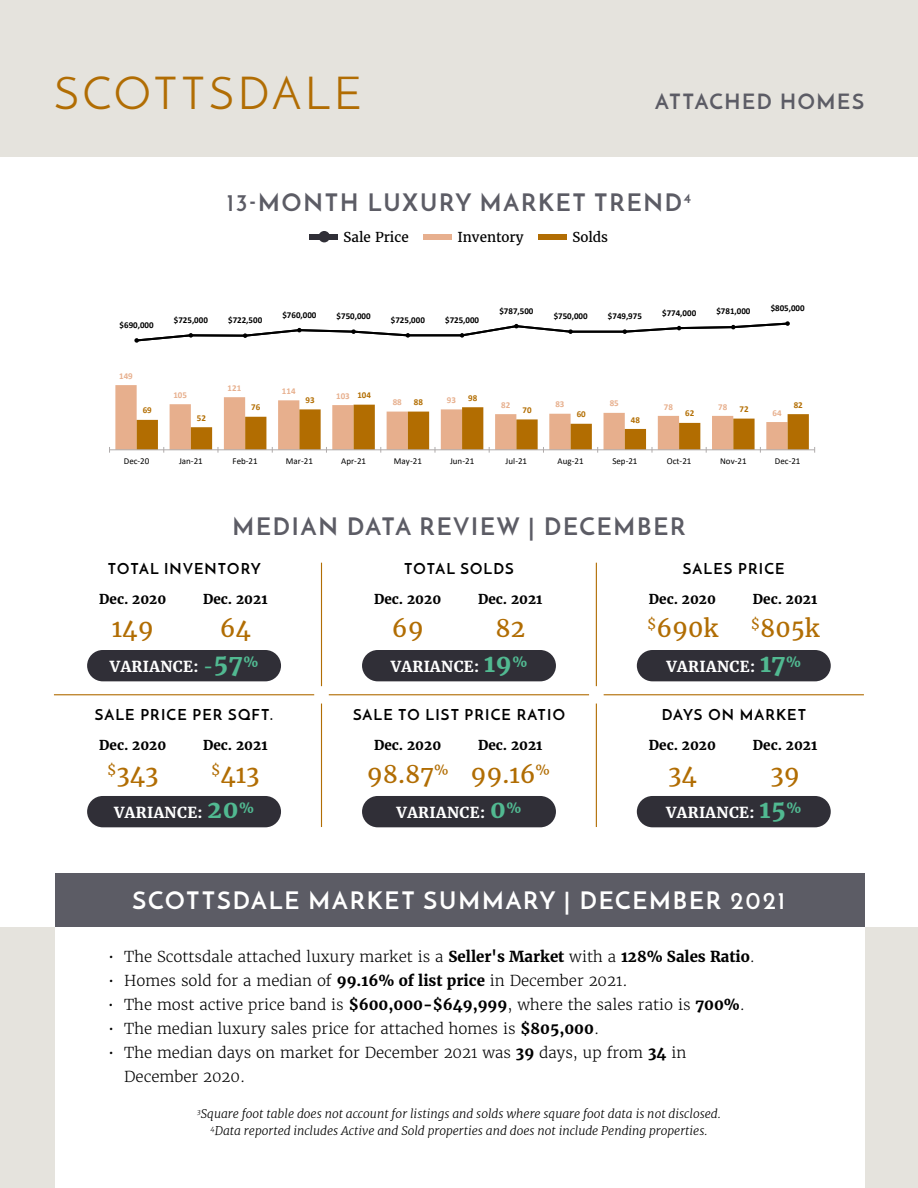
<style>
.page{position:relative;width:918px;height:1188px;background:#fff}
.page>*{position:absolute;margin:0;border:0;box-sizing:border-box;transform-origin:0 0}
.t1{font:45px "Josefin Sans";letter-spacing:.08em;color:#b16d03}
.t2{font:700 24px "Josefin Sans";letter-spacing:.08em;color:#5c5c65}
.t3{font:24px "Merriweather";color:#b16d03}
.t4{font:700 24px "Josefin Sans";letter-spacing:.08em;color:#fff}
.t5{font:700 21px "Josefin Sans";letter-spacing:.08em;color:#5c5c65}
.t6{font:300 15px/24px "Merriweather";color:#000}
.t7{font:700 15px "Josefin Sans";letter-spacing:.08em;color:#000}
.t8{font:700 15px "Merriweather";letter-spacing:.025em;color:#fff}
.t9{font:700 13.5px "Merriweather";color:#000}
.t10{font:13.5px "Merriweather";color:#000}
.t11{font:italic 300 12px/16.5px "Merriweather";color:#000;text-align:center}
.t12{font:700 9px "Calibri";color:#000}
.t13{font:9px "Calibri";color:#000}
.t14{font:700 9px "Calibri";color:#e7af8d}
.t15{font:700 9px "Calibri";color:#b26d01}
.s1{color:#51b991}
.s2{font-size:24px;color:#51b991}
.s3{font-weight:700}
</style>
<div class="page">
<div style="left:0;top:0;width:918px;height:158px;background:#e5e3dd"></div>
<div style="left:0;top:927px;width:918px;height:261px;background:#e5e3dd"></div>
<div style="left:55px;top:925px;width:810px;height:263px;background:#fff"></div>
<div style="left:55px;top:873px;width:810px;height:54px;background:#5c5c65"></div>
<svg style="left:115px;top:385px;width:260px;height:64px"></svg>
<hr style="left:110px;top:449px;width:705px;height:1px;background:#afabab">
<svg style="left:137px;top:405px;width:678px;height:48px"></svg>
<svg style="left:134px;top:321px;width:656px;height:22px"></svg>
<div style="left:539px;top:234px;width:28px;height:6px;background:#b16d03"></div>
<div style="left:310px;top:234px;width:28px;height:6px;background:#302f37"></div>
<div style="left:319px;top:231px;width:11px;height:11px;background:#302f37;border-radius:50%"></div>
<div style="left:424px;top:234px;width:28px;height:6px;background:#e7af8e"></div>
<hr style="left:54px;top:694px;width:260px;height:1px;background:#b16d03">
<hr style="left:321px;top:563px;width:1px;height:123px;background:#b16d03">
<hr style="left:321px;top:704px;width:1px;height:123px;background:#b16d03">
<hr style="left:596px;top:563px;width:1px;height:123px;background:#b16d03">
<hr style="left:596px;top:704px;width:1px;height:123px;background:#b16d03">
<hr style="left:329px;top:694px;width:260px;height:1px;background:#b16d03">
<hr style="left:604px;top:694px;width:260px;height:1px;background:#b16d03">
<div style="left:87px;top:650px;width:194px;height:31px;background:#302f37;border-radius:16px"></div>
<div style="left:362px;top:650px;width:194px;height:31px;background:#302f37;border-radius:16px"></div>
<div style="left:637px;top:650px;width:194px;height:31px;background:#302f37;border-radius:16px"></div>
<div style="left:637px;top:796px;width:194px;height:31px;background:#302f37;border-radius:16px"></div>
<div style="left:362px;top:796px;width:194px;height:31px;background:#302f37;border-radius:16px"></div>
<div style="left:87px;top:796px;width:194px;height:31px;background:#302f37;border-radius:16px"></div>
<h1 class="t1" style="left:54px;top:66px;width:309px">SCOTTSDALE</h1>
<h3 class="t5" style="left:655px;top:88px;width:210px">ATTACHED HOMES</h3>
<h2 class="t2" style="left:227px;top:188px;width:466px">13-MONTH LUXURY MARKET TREND<sup>4</sup></h2>
<p class="t10" style="left:343px;top:228px;width:67px">Sale Price</p>
<p class="t10" style="left:457px;top:228px;width:68px">Inventory</p>
<p class="t10" style="left:572px;top:228px;width:37px">Solds</p>
<p class="t12" style="left:120px;top:318px;width:36px">$690,000</p>
<p class="t14" style="left:119px;top:369px;width:15px">149</p>
<p class="t12" style="left:174px;top:313px;width:36px">$725,000</p>
<p class="t12" style="left:228px;top:314px;width:36px">$722,500</p>
<p class="t12" style="left:282px;top:308px;width:36px">$760,000</p>
<p class="t12" style="left:337px;top:310px;width:36px">$750,000</p>
<p class="t12" style="left:391px;top:313px;width:36px">$725,000</p>
<p class="t12" style="left:445px;top:313px;width:36px">$725,000</p>
<p class="t12" style="left:499px;top:304px;width:36px">$787,500</p>
<p class="t12" style="left:554px;top:310px;width:36px">$750,000</p>
<p class="t12" style="left:608px;top:310px;width:36px">$749,975</p>
<p class="t12" style="left:662px;top:306px;width:36px">$774,000</p>
<p class="t12" style="left:716px;top:305px;width:36px">$781,000</p>
<p class="t12" style="left:771px;top:302px;width:36px">$805,000</p>
<p class="t14" style="left:228px;top:381px;width:15px">121</p>
<p class="t14" style="left:282px;top:385px;width:15px">114</p>
<p class="t14" style="left:173px;top:388px;width:15px">105</p>
<p class="t15" style="left:357px;top:389px;width:15px">104</p>
<p class="t14" style="left:336px;top:389px;width:15px">103</p>
<p class="t15" style="left:468px;top:391px;width:11px">98</p>
<p class="t14" style="left:393px;top:396px;width:11px">88</p>
<p class="t14" style="left:447px;top:394px;width:11px">93</p>
<p class="t15" style="left:305px;top:394px;width:11px">93</p>
<p class="t15" style="left:414px;top:396px;width:11px">88</p>
<p class="t14" style="left:501px;top:398px;width:11px">82</p>
<p class="t14" style="left:555px;top:398px;width:11px">83</p>
<p class="t14" style="left:610px;top:397px;width:11px">85</p>
<p class="t14" style="left:664px;top:400px;width:11px">78</p>
<p class="t14" style="left:718px;top:400px;width:11px">78</p>
<p class="t15" style="left:251px;top:401px;width:11px">76</p>
<p class="t15" style="left:739px;top:403px;width:11px">72</p>
<p class="t15" style="left:522px;top:404px;width:11px">70</p>
<p class="t15" style="left:143px;top:404px;width:11px">69</p>
<p class="t14" style="left:772px;top:406px;width:11px">64</p>
<p class="t15" style="left:197px;top:411px;width:11px">52</p>
<p class="t15" style="left:685px;top:407px;width:11px">62</p>
<p class="t15" style="left:577px;top:408px;width:11px">60</p>
<p class="t15" style="left:631px;top:413px;width:11px">48</p>
<p class="t15" style="left:794px;top:398px;width:11px">82</p>
<p class="t13" style="left:124px;top:455px;width:27px">Dec-20</p>
<p class="t13" style="left:179px;top:455px;width:25px">Jan-21</p>
<p class="t13" style="left:233px;top:455px;width:27px">Feb-21</p>
<p class="t13" style="left:286px;top:455px;width:28px">Mar-21</p>
<p class="t13" style="left:341px;top:455px;width:26px">Apr-21</p>
<p class="t13" style="left:394px;top:455px;width:29px">May-21</p>
<p class="t13" style="left:450px;top:455px;width:26px">Jun-21</p>
<p class="t13" style="left:506px;top:455px;width:23px">Jul-21</p>
<p class="t13" style="left:558px;top:455px;width:28px">Aug-21</p>
<p class="t13" style="left:612px;top:455px;width:27px">Sep-21</p>
<p class="t13" style="left:667px;top:455px;width:26px">Oct-21</p>
<p class="t13" style="left:720px;top:455px;width:28px">Nov-21</p>
<p class="t13" style="left:775px;top:455px;width:27px">Dec-21</p>
<h2 class="t2" style="left:232px;top:511px;width:455px">MEDIAN DATA REVIEW | DECEMBER</h2>
<p class="t7" style="left:108px;top:559px;width:155px">TOTAL INVENTORY</p>
<p class="t7" style="left:404px;top:559px;width:111px">TOTAL SOLDS</p>
<p class="t7" style="left:683px;top:559px;width:103px">SALES PRICE</p>
<p class="t9" style="left:99px;top:590px;width:69px">Dec. 2020</p>
<p class="t9" style="left:203px;top:590px;width:66px">Dec. 2021</p>
<p class="t9" style="left:374px;top:590px;width:69px">Dec. 2020</p>
<p class="t9" style="left:478px;top:590px;width:66px">Dec. 2021</p>
<p class="t9" style="left:649px;top:590px;width:69px">Dec. 2020</p>
<p class="t9" style="left:753px;top:590px;width:66px">Dec. 2021</p>
<h2 class="t3" style="left:112px;top:613px;width:43px">149</h2>
<h2 class="t3" style="left:220px;top:613px;width:33px">64</h2>
<h2 class="t3" style="left:392px;top:613px;width:33px">69</h2>
<h2 class="t3" style="left:496px;top:613px;width:31px">82</h2>
<h2 class="t3" style="left:647px;top:613px;width:72px"><sup>$</sup>690k</h2>
<h2 class="t3" style="left:751px;top:613px;width:70px"><sup>$</sup>805k</h2>
<p class="t8" style="left:110px;top:657px;width:150px">VARIANCE: <span class="s1">-</span><span class="s2">57</span><sup>%</sup></p>
<p class="t8" style="left:391px;top:657px;width:138px">VARIANCE: <span class="s2">19</span><sup>%</sup></p>
<p class="t8" style="left:666px;top:657px;width:136px">VARIANCE: <span class="s2">17</span><sup>%</sup></p>
<p class="t7" style="left:95px;top:705px;width:180px">SALE PRICE PER SQFT.</p>
<p class="t7" style="left:353px;top:705px;width:213px">SALE TO LIST PRICE RATIO</p>
<p class="t7" style="left:662px;top:705px;width:146px">DAYS ON MARKET</p>
<p class="t9" style="left:99px;top:736px;width:69px">Dec. 2020</p>
<p class="t9" style="left:203px;top:736px;width:66px">Dec. 2021</p>
<p class="t9" style="left:374px;top:736px;width:69px">Dec. 2020</p>
<p class="t9" style="left:478px;top:736px;width:66px">Dec. 2021</p>
<p class="t9" style="left:649px;top:736px;width:69px">Dec. 2020</p>
<p class="t9" style="left:753px;top:736px;width:66px">Dec. 2021</p>
<h2 class="t3" style="left:107px;top:759px;width:53px"><sup>$</sup>343</h2>
<h2 class="t3" style="left:211px;top:759px;width:50px"><sup>$</sup>413</h2>
<p class="t8" style="left:114px;top:803px;width:141px">VARIANCE: <span class="s2">20</span><sup>%</sup></p>
<h2 class="t3" style="left:367px;top:759px;width:185px">98.87<sup>%</sup> 99.16<sup>%</sup></h2>
<p class="t8" style="left:397px;top:803px;width:126px">VARIANCE: <span class="s2">0</span><sup>%</sup></p>
<h2 class="t3" style="left:668px;top:759px;width:30px">34</h2>
<h2 class="t3" style="left:770px;top:759px;width:31px">39</h2>
<p class="t8" style="left:666px;top:803px;width:137px">VARIANCE: <span class="s2">15</span><sup>%</sup></p>
<h2 class="t4" style="left:133px;top:886px;width:654px">SCOTTSDALE MARKET SUMMARY | DECEMBER 2021</h2>
<p class="t6" style="left:108px;top:944px;width:649px">• The Scottsdale attached luxury market is a <span class="s3">Seller's Market</span> with a <span class="s3">128% Sales Ratio</span>.</p>
<p class="t6" style="left:108px;top:968px;width:521px">• Homes sold for a median of <span class="s3">99.16% of list price</span> in December 2021.</p>
<p class="t6" style="left:108px;top:992px;width:639px">• The most active price band is <span class="s3">$600,000-$649,999</span>, where the sales ratio is <span class="s3">700%</span>.</p>
<p class="t6" style="left:108px;top:1016px;width:493px">• The median luxury sales price for attached homes is <span class="s3">$805,000</span>.</p>
<p class="t6" style="left:124px;top:1040px;width:564px;text-indent:-16px">• The median days on market for December 2021 was <span class="s3">39</span> days, up from <span class="s3">34</span> in<br>December 2020.</p>
<p class="t11" style="left:197px;top:1106px;width:525px"><sup>3</sup>Square foot table does not account for listings and solds where square foot data is not disclosed.<br><sup>4</sup>Data reported includes Active and Sold properties and does not include Pending properties.</p>
</div>
